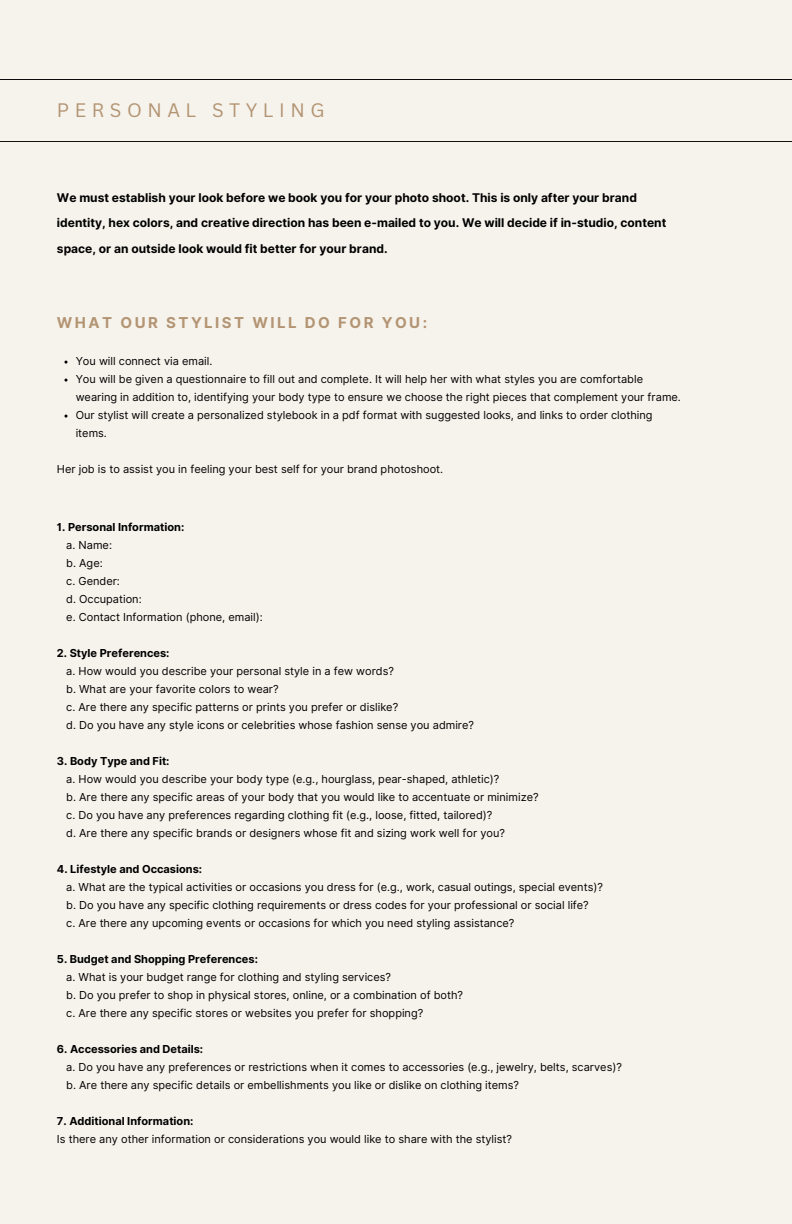
<style>
.page{position:relative;width:792px;height:1224px;background:#f6f3ec}
.page>*{position:absolute;margin:0;border:0;box-sizing:border-box;transform-origin:0 0}
.t1{font:19px "Canva Sans";letter-spacing:.29em;color:#b39473}
.t2{font:700 15px "Inter";letter-spacing:.165em;color:#b39473}
.t3{font:700 12px/25.5px "Inter";color:#000}
.t4{font:11px/18px "Inter";color:#000}
.t5{font:700 11px "Inter";color:#000}
</style>
<div class="page">
<svg style="left:0;top:79px;width:792px;height:63px"></svg>
<p class="t1" style="left:57px;top:97px;width:269px">PERSONAL STYLING</p>
<p class="t3" style="left:57px;top:184px;width:611px">We must establish your look before we book you for your photo shoot. This is only after your brand identity, hex colors, and creative direction has been e-mailed to you. We will decide if in-studio, content space, or an outside look would fit better for your brand.</p>
<h2 class="t2" style="left:57px;top:313px;width:372px">WHAT OUR STYLIST WILL DO FOR YOU:</h2>
<p class="t4" style="left:76px;top:352px;width:607px">You will connect via email.<br>You will be given a questionnaire to fill out and complete. It will help her with what styles you are comfortable wearing in addition to, identifying your body type to ensure we choose the right pieces that complement your frame.<br>Our stylist will create a personalized stylebook in a pdf format with suggested looks, and links to order clothing items.</p>
<p class="t4" style="left:57px;top:460px;width:388px">Her job is to assist you in feeling your best self for your brand photoshoot.</p>
<h1 class="t5" style="left:57px;top:520px;width:129px">1. Personal Information:</h1>
<p class="t4" style="left:66px;top:536px;width:47px">a. Name:</p>
<p class="t4" style="left:66px;top:554px;width:38px">b. Age:</p>
<p class="t4" style="left:66px;top:572px;width:55px">c. Gender:</p>
<p class="t4" style="left:66px;top:590px;width:77px">d. Occupation:</p>
<p class="t4" style="left:66px;top:608px;width:198px">e. Contact Information (phone, email):</p>
<p class="t5" style="left:57px;top:646px;width:114px">2. Style Preferences:</p>
<p class="t4" style="left:66px;top:662px;width:329px">a. How would you describe your personal style in a few words?</p>
<p class="t4" style="left:66px;top:680px;width:214px">b. What are your favorite colors to wear?</p>
<p class="t4" style="left:66px;top:698px;width:334px">c. Are there any specific patterns or prints you prefer or dislike?</p>
<p class="t4" style="left:66px;top:716px;width:409px">d. Do you have any style icons or celebrities whose fashion sense you admire?</p>
<p class="t5" style="left:57px;top:754px;width:114px">3. Body Type and Fit:</p>
<p class="t4" style="left:66px;top:770px;width:435px">a. How would you describe your body type (e.g., hourglass, pear-shaped, athletic)?</p>
<p class="t4" style="left:66px;top:788px;width:474px">b. Are there any specific areas of your body that you would like to accentuate or minimize?</p>
<p class="t4" style="left:66px;top:806px;width:428px">c. Do you have any preferences regarding clothing fit (e.g., loose, fitted, tailored)?</p>
<p class="t4" style="left:66px;top:824px;width:440px">d. Are there any specific brands or designers whose fit and sizing work well for you?</p>
<p class="t5" style="left:57px;top:862px;width:147px">4. Lifestyle and Occasions:</p>
<p class="t4" style="left:66px;top:878px;width:538px">a. What are the typical activities or occasions you dress for (e.g., work, casual outings, special events)?</p>
<p class="t4" style="left:66px;top:896px;width:524px">b. Do you have any specific clothing requirements or dress codes for your professional or social life?</p>
<p class="t4" style="left:66px;top:914px;width:450px">c. Are there any upcoming events or occasions for which you need styling assistance?</p>
<p class="t5" style="left:57px;top:952px;width:202px">5. Budget and Shopping Preferences:</p>
<p class="t4" style="left:66px;top:968px;width:326px">a. What is your budget range for clothing and styling services?</p>
<p class="t4" style="left:66px;top:986px;width:398px">b. Do you prefer to shop in physical stores, online, or a combination of both?</p>
<p class="t4" style="left:66px;top:1004px;width:359px">c. Are there any specific stores or websites you prefer for shopping?</p>
<p class="t5" style="left:57px;top:1042px;width:148px">6. Accessories and Details:</p>
<p class="t4" style="left:66px;top:1058px;width:557px">a. Do you have any preferences or restrictions when it comes to accessories (e.g., jewelry, belts, scarves)?</p>
<p class="t4" style="left:66px;top:1076px;width:454px">b. Are there any specific details or embellishments you like or dislike on clothing items?</p>
<p class="t5" style="left:57px;top:1114px;width:138px">7. Additional Information:</p>
<p class="t4" style="left:57px;top:1130px;width:457px">Is there any other information or considerations you would like to share with the stylist?</p>
</div>
